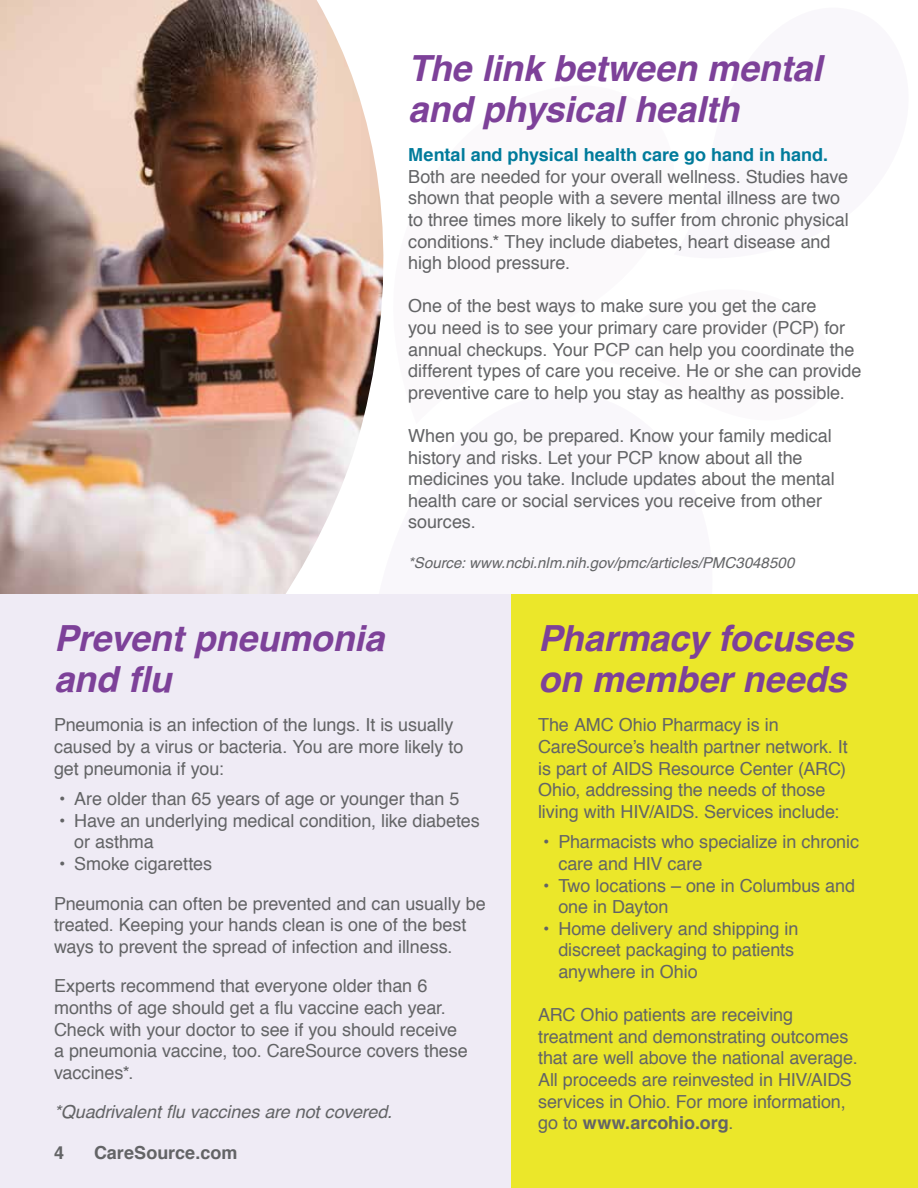
<style>
.page{position:relative;width:918px;height:1188px;background:#fff}
.page>*{position:absolute;margin:0;border:0;box-sizing:border-box;transform-origin:0 0}
.t1{font:italic 700 36px/40.5px "Helvetica";letter-spacing:-.005em;color:#7d4199}
.t2{font:18px/21.6px "Helvetica";letter-spacing:-.005em;color:#636466}
.t3{font:700 18px "Helvetica";color:#007b9b}
.t4{font:italic 18px "Helvetica";letter-spacing:-.005em;color:#636466}
.t5{font:700 18px "Helvetica";color:#636466}
.t6{font:italic 15px "Helvetica";letter-spacing:.005em;color:#636466}
.s1{font-weight:700}
</style>
<div class="page">
<img style="left:0;top:0;width:384px;height:594px">
<div style="left:0;top:594px;width:918px;height:594px;background:#efebf5"></div>
<div style="left:512px;top:594px;width:406px;height:594px;background:#ebe72a"></div>
<h1 class="t1" style="left:408px;top:48px;width:415px">The link between mental and physical health</h1>
<p class="t3" style="left:408px;top:140px;width:421px">Mental and physical health care go hand in hand.</p>
<p class="t2" style="left:408px;top:166px;width:442px">Both are needed for your overall wellness. Studies have shown that people with a severe mental illness are two to three times more likely to suffer from chronic physical conditions.* They include diabetes, heart disease and high blood pressure.</p>
<p class="t2" style="left:408px;top:296px;width:455px">One of the best ways to make sure you get the care<br>you need is to see your primary care provider (PCP) for annual checkups. Your PCP can help you coordinate the different types of care you receive. He or she can provide preventive care to help you stay as healthy as possible.</p>
<p class="t2" style="left:408px;top:425px;width:428px">When you go, be prepared. Know your family medical history and risks. Let your PCP know about all the medicines you take. Include updates about the mental health care or social services you receive from other sources.</p>
<p class="t6" style="left:408px;top:551px;width:388px">*Source: www.ncbi.nlm.nih.gov/pmc/articles/PMC3048500</p>
<h1 class="t1" style="left:54px;top:618px;width:332px">Prevent pneumonia and flu</h1>
<p class="t2" style="left:54px;top:715px;width:411px">Pneumonia is an infection of the lungs. It is usually caused by a virus or bacteria. You are more likely to get pneumonia if you:</p>
<p class="t2" style="left:59px;top:789px;width:402px">• Are older than 65 years of age or younger than 5</p>
<p class="t2" style="left:74px;top:810px;width:407px;text-indent:-15px">• Have an underlying medical condition, like diabetes or asthma</p>
<p class="t2" style="left:54px;top:844px;width:433px;line-height:39.6px">• Smoke cigarettes<br>Pneumonia can often be prevented and can usually be</p>
<p class="t2" style="left:54px;top:915px;width:414px">treated. Keeping your hands clean is one of the best ways to prevent the spread of infection and illness.</p>
<p class="t2" style="left:54px;top:976px;width:415px">Experts recommend that everyone older than 6 months of age should get a flu vaccine each year.<br>Check with your doctor to see if you should receive a pneumonia vaccine, too. CareSource covers these vaccines*.</p>
<p class="t4" style="left:54px;top:1098px;width:340px">*Quadrivalent flu vaccines are not covered.</p>
<p class="t5" style="left:54px;top:1138px;width:12px">4</p>
<p class="t5" style="left:94px;top:1138px;width:145px">CareSource.com</p>
<h1 class="t1" style="left:538px;top:618px;width:317px">Pharmacy focuses on member needs</h1>
<p class="t2" style="left:538px;top:715px;width:311px">The AMC Ohio Pharmacy is in CareSource’s health partner network. It is part of AIDS Resource Center (ARC)<br>Ohio, addressing the needs of those living with HIV/AIDS. Services include:</p>
<p class="t2" style="left:558px;top:832px;width:302px;text-indent:-15px">• Pharmacists who specialize in chronic care and HIV care</p>
<p class="t2" style="left:558px;top:875px;width:298px;text-indent:-15px">• Two locations – one in Columbus and one in Dayton</p>
<p class="t2" style="left:558px;top:918px;width:242px;text-indent:-15px">• Home delivery and shipping in discreet packaging to patients anywhere in Ohio</p>
<p class="t2" style="left:538px;top:1005px;width:321px">ARC Ohio patients are receiving treatment and demonstrating outcomes that are well above the national average.<br>All proceeds are reinvested in HIV/AIDS services in Ohio. For more information, go to <span class="s1">www.arcohio.org</span>.</p>
</div>
